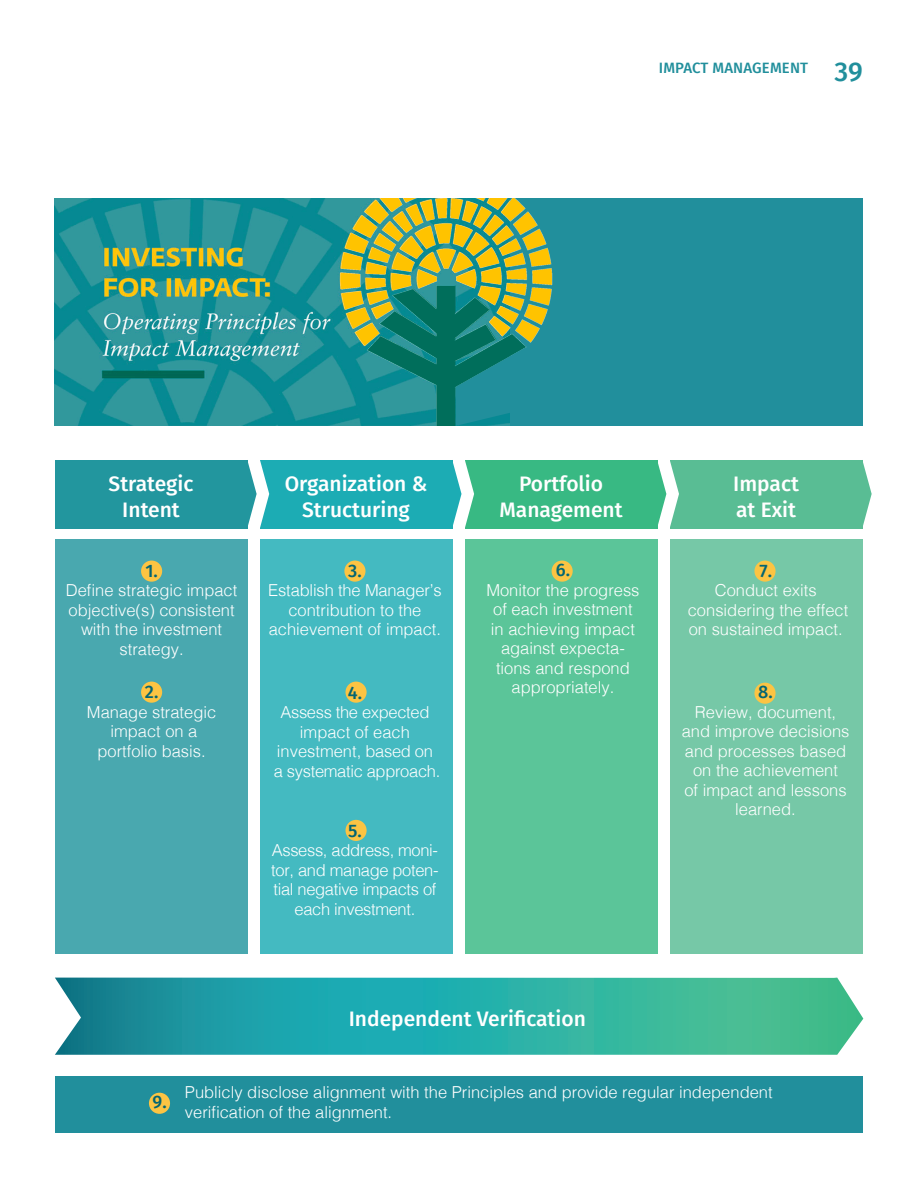
<style>
.page{position:relative;width:918px;height:1188px;background:#fff}
.page>*{position:absolute;margin:0;border:0;box-sizing:border-box;transform-origin:0 0}
.t1{font:500 27px "Fira Sans";color:#218f9c}
.t2{font:500 21px/25.2px "Fira Sans";color:#fff;text-align:center}
.t3{font:500 18px "Fira Sans";color:#046573}
.t4{font:300 16.5px/19.5px "Helvetica";color:#fff;text-align:center}
.t5{font:300 16.5px/19.5px "Helvetica";letter-spacing:-.02em;color:#fff;text-align:center}
.t6{font:500 15px "Fira Sans";letter-spacing:.01em;color:#218f9c}
</style>
<div class="page">
<div style="left:56px;top:1076px;width:807px;height:57px;background:#218f9c"></div>
<div style="left:55px;top:539px;width:192px;height:414px;background:#49a8af"></div>
<div style="left:55px;top:460px;width:192px;height:69px;background:#22969e"></div>
<div style="left:465px;top:539px;width:192px;height:414px;background:#5bc599"></div>
<div style="left:465px;top:460px;width:192px;height:69px;background:#38b983"></div>
<div style="left:260px;top:539px;width:192px;height:414px;background:#44bac1"></div>
<div style="left:260px;top:460px;width:192px;height:69px;background:#1cacb4"></div>
<div style="left:670px;top:539px;width:192px;height:414px;background:#76c8a7"></div>
<div style="left:670px;top:460px;width:192px;height:69px;background:#59bd94"></div>
<svg style="left:55px;top:978px;width:808px;height:77px;background:#31ada4"></svg>
<svg style="left:862px;top:460px;width:10px;height:68px"></svg>
<svg style="left:247px;top:460px;width:22px;height:68px"></svg>
<svg style="left:452px;top:460px;width:22px;height:68px"></svg>
<svg style="left:657px;top:460px;width:22px;height:68px"></svg>
<div style="left:141px;top:561px;width:21px;height:21px;background:#fcc443;border-radius:50%"></div>
<div style="left:344px;top:561px;width:22px;height:21px;background:#fcc443;border-radius:50%"></div>
<div style="left:754px;top:561px;width:22px;height:21px;background:#fcc443;border-radius:50%"></div>
<div style="left:552px;top:561px;width:21px;height:21px;background:#fcc443;border-radius:50%"></div>
<div style="left:141px;top:682px;width:21px;height:21px;background:#fcc443;border-radius:50%"></div>
<div style="left:346px;top:682px;width:21px;height:21px;background:#fcc443;border-radius:50%"></div>
<div style="left:346px;top:820px;width:21px;height:21px;background:#fcc443;border-radius:50%"></div>
<div style="left:149px;top:1093px;width:21px;height:21px;background:#fcc443;border-radius:50%"></div>
<div style="left:754px;top:683px;width:22px;height:21px;background:#fcc443;border-radius:50%"></div>
<div style="left:499px;top:198px;width:364px;height:228px;background:#218f9c"></div>
<img style="left:55px;top:198px;width:251px;height:228px">
<img style="left:306px;top:198px;width:247px;height:228px">
<svg style="left:456px;top:348px;width:97px;height:78px"></svg>
<p class="t6" style="left:659px;top:56px;width:151px">IMPACT MANAGEMENT</p>
<h1 class="t1" style="left:835px;top:49px;width:30px">39</h1>
<p class="t2" style="left:109px;top:470px;width:86px">Strategic</p>
<p class="t2" style="left:122px;top:496px;width:59px">Intent</p>
<p class="t3" style="left:145px;top:556px;width:14px">1.</p>
<p class="t4" style="left:66px;top:579px;width:173px">Define strategic impact objective(s) consistent with the investment strategy.</p>
<p class="t3" style="left:145px;top:678px;width:15px">2.</p>
<p class="t4" style="left:87px;top:701px;width:131px">Manage strategic</p>
<p class="t4" style="left:110px;top:721px;width:89px">impact on a</p>
<p class="t4" style="left:98px;top:740px;width:110px">portfolio basis.</p>
<p class="t2" style="left:285px;top:470px;width:144px">Organization &amp;<br>Structuring</p>
<p class="t2" style="left:733px;top:470px;width:67px">Impact</p>
<p class="t2" style="left:519px;top:470px;width:85px">Portfolio</p>
<p class="t2" style="left:499px;top:496px;width:125px">Management</p>
<p class="t2" style="left:736px;top:496px;width:62px">at Exit</p>
<p class="t3" style="left:348px;top:556px;width:15px">3.</p>
<p class="t4" style="left:268px;top:579px;width:175px">Establish the Manager’s contribution to the achievement of impact.</p>
<p class="t3" style="left:348px;top:678px;width:16px">4.</p>
<p class="t5" style="left:280px;top:702px;width:151px">Assess the expected impact of each</p>
<p class="t4" style="left:277px;top:741px;width:158px">investment, based on</p>
<p class="t5" style="left:274px;top:760px;width:168px">a systematic approach.</p>
<p class="t3" style="left:348px;top:816px;width:15px">5.</p>
<p class="t5" style="left:271px;top:839px;width:169px">Assess, address, moni&shy;tor, and manage poten&shy;tial negative impacts of each investment.</p>
<p class="t3" style="left:556px;top:556px;width:16px">6.</p>
<p class="t4" style="left:486px;top:579px;width:155px">Monitor the progress of each investment in achieving impact against expecta-</p>
<p class="t4" style="left:496px;top:657px;width:135px">tions and respond</p>
<p class="t4" style="left:512px;top:677px;width:104px">appropriately.</p>
<p class="t3" style="left:760px;top:556px;width:14px">7.</p>
<p class="t4" style="left:715px;top:580px;width:103px">Conduct exits</p>
<p class="t4" style="left:688px;top:599px;width:162px;text-align:left">considering the effect on sustained impact.</p>
<p class="t3" style="left:758px;top:678px;width:16px">8.</p>
<p class="t4" style="left:682px;top:701px;width:169px">Review, document, and improve decisions and processes based on the achievement<br>of impact and lessons learned.</p>
<p class="t2" style="left:349px;top:1005px;width:239px">Independent Verification</p>
<p class="t3" style="left:153px;top:1088px;width:16px">9.</p>
<p class="t4" style="left:185px;top:1081px;width:589px;text-align:left">Publicly disclose alignment with the Principles and provide regular independent verification of the alignment.</p>
</div>
